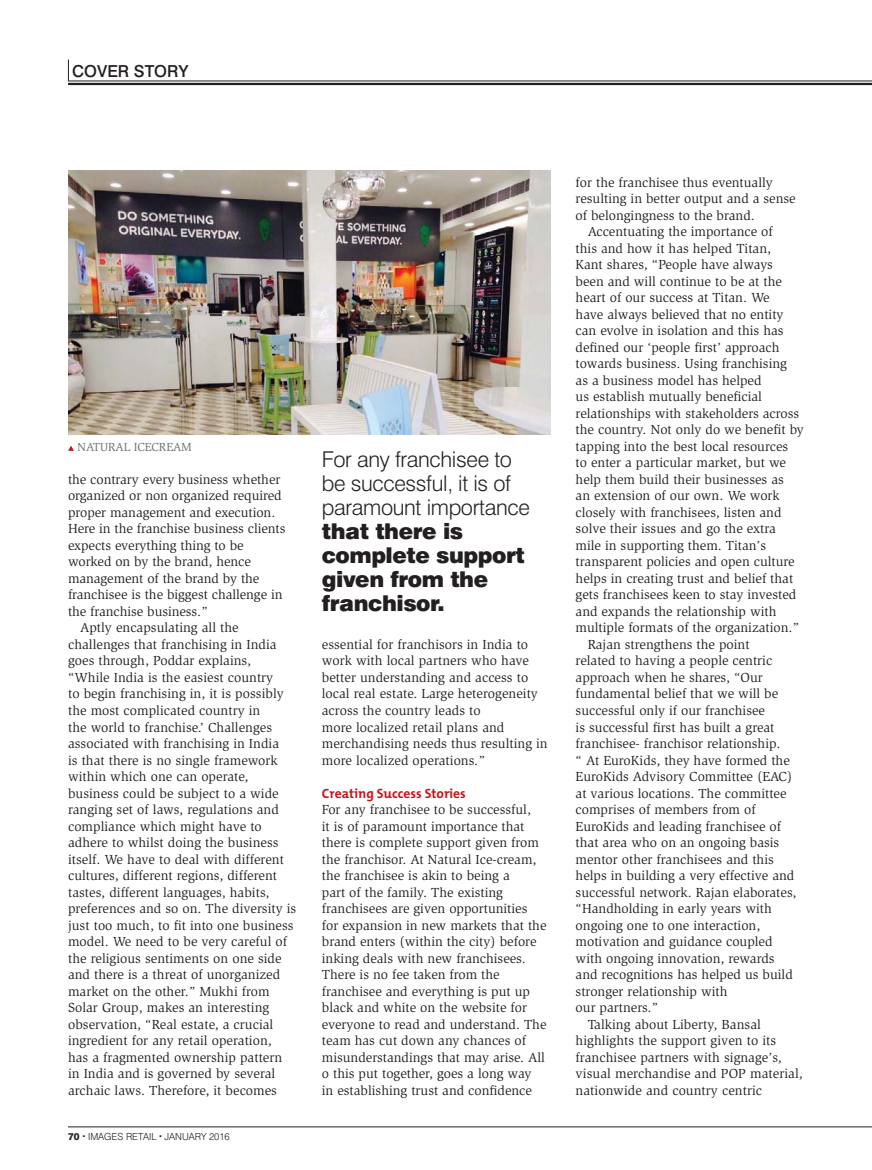
<style>
.page{position:relative;width:872px;height:1170px;background:#fff}
.page>*{position:absolute;margin:0;border:0;box-sizing:border-box;transform-origin:0 0}
.t1{font:300 21.75px/24px "Swiss 721 BT";letter-spacing:-.015em;color:#231f20}
.t2{font:900 21.75px/24px "Swiss 721 BT";letter-spacing:-.02em;color:#231f20}
.t3{font:500 16.5px "Swiss 721 BT";color:#231f20}
.t4{font:13.5px/16.5px "Slimbach LT";color:#231f20}
.t5{font:700 13.5px "Slo The Mix";color:#c4151c}
.t6{font:12px "Slimbach LT";letter-spacing:-.01em;color:#6d6e70}
.t7{font:300 9.75px "Swiss 721 BT";color:#231f20}
.s1{font-weight:800}
</style>
<div class="page">
<hr style="left:68px;top:81px;width:804px;height:1px;background:#231f20">
<hr style="left:68px;top:83px;width:804px;height:2px;background:#231f20">
<svg style="left:68px;top:60px;width:1px;height:21px"></svg>
<hr style="left:68px;top:1126px;width:804px;height:1px;background:#231f20">
<img style="left:68px;top:170px;width:482px;height:264px">
<svg style="left:68px;top:446px;width:6px;height:5px"></svg>
<p class="t3" style="left:72px;top:65px;width:118px">COVER STORY</p>
<p class="t6" style="left:77px;top:442px;width:116px">NATURAL ICECREAM</p>
<p class="t4" style="left:68px;top:472px;width:214px">the contrary every business whether</p>
<p class="t4" style="left:68px;top:489px;width:215px">organized or non organized required</p>
<p class="t4" style="left:68px;top:505px;width:209px">proper management and execution.</p>
<p class="t4" style="left:68px;top:522px;width:219px">Here in the franchise business clients</p>
<p class="t4" style="left:68px;top:538px;width:177px">expects everything thing to be</p>
<p class="t4" style="left:68px;top:555px;width:184px">worked on by the brand, hence</p>
<p class="t4" style="left:68px;top:571px;width:193px">management of the brand by the</p>
<p class="t4" style="left:68px;top:588px;width:216px">franchisee is the biggest challenge in</p>
<p class="t4" style="left:68px;top:604px;width:141px">the franchise business.”</p>
<p class="t4" style="left:80px;top:621px;width:160px">Aptly encapsulating all the</p>
<p class="t4" style="left:68px;top:637px;width:210px">challenges that franchising in India</p>
<p class="t4" style="left:68px;top:654px;width:185px">goes through, Poddar explains,</p>
<p class="t4" style="left:68px;top:670px;width:207px">“While India is the easiest country</p>
<p class="t4" style="left:68px;top:687px;width:217px">to begin franchising in, it is possibly</p>
<p class="t4" style="left:68px;top:703px;width:194px">the most complicated country in</p>
<p class="t4" style="left:68px;top:720px;width:205px">the world to franchise.’ Challenges</p>
<p class="t4" style="left:68px;top:736px;width:212px">associated with franchising in India</p>
<p class="t4" style="left:68px;top:753px;width:211px">is that there is no single framework</p>
<p class="t4" style="left:68px;top:769px;width:182px">within which one can operate,</p>
<p class="t4" style="left:68px;top:786px;width:212px">business could be subject to a wide</p>
<p class="t4" style="left:68px;top:802px;width:212px">ranging set of laws, regulations and</p>
<p class="t4" style="left:68px;top:819px;width:195px">compliance which might have to</p>
<p class="t4" style="left:68px;top:835px;width:212px">adhere to whilst doing the business</p>
<p class="t4" style="left:68px;top:852px;width:217px">itself. We have to deal with different</p>
<p class="t4" style="left:68px;top:868px;width:211px">cultures, different regions, different</p>
<p class="t4" style="left:68px;top:885px;width:203px">tastes, different languages, habits,</p>
<p class="t4" style="left:68px;top:901px;width:230px">preferences and so on. The diversity is</p>
<p class="t4" style="left:68px;top:918px;width:227px">just too much, to fit into one business</p>
<p class="t4" style="left:68px;top:934px;width:220px">model. We need to be very careful of</p>
<p class="t4" style="left:68px;top:951px;width:215px">the religious sentiments on one side</p>
<p class="t4" style="left:68px;top:967px;width:214px">and there is a threat of unorganized</p>
<p class="t4" style="left:68px;top:984px;width:203px">market on the other.” Mukhi from</p>
<p class="t4" style="left:68px;top:1000px;width:203px">Solar Group, makes an interesting</p>
<p class="t4" style="left:68px;top:1017px;width:207px">observation, “Real estate, a crucial</p>
<p class="t4" style="left:68px;top:1033px;width:205px">ingredient for any retail operation,</p>
<p class="t4" style="left:68px;top:1050px;width:216px">has a fragmented ownership pattern</p>
<p class="t4" style="left:68px;top:1066px;width:209px">in India and is governed by several</p>
<p class="t4" style="left:68px;top:1083px;width:210px">archaic laws. Therefore, it becomes</p>
<p class="t7" style="left:68px;top:1132px;width:163px"><span class="s1">70 </span><sup>.</sup> IMAGES RETAIL <sup>.</sup> JANUARY 2016</p>
<h1 class="t1" style="left:322px;top:450px;width:209px">For any franchisee to be successful, it is of paramount importance</h1>
<h1 class="t2" style="left:322px;top:522px;width:205px">that there is complete support given from the franchisor.</h1>
<p class="t4" style="left:322px;top:637px;width:227px">essential for franchisors in India to work with local partners who have better understanding and access to local real estate. Large heterogeneity across the country leads to<br>more localized retail plans and merchandising needs thus resulting in more localized operations.”</p>
<p class="t5" style="left:322px;top:786px;width:145px">Creating Success Stories</p>
<p class="t4" style="left:322px;top:802px;width:226px">For any franchisee to be successful,<br>it is of paramount importance that there is complete support given from the franchisor. At Natural Ice-cream, the franchisee is akin to being a<br>part of the family. The existing franchisees are given opportunities for expansion in new markets that the brand enters (within the city) before inking deals with new franchisees.<br>There is no fee taken from the franchisee and everything is put up black and white on the website for everyone to read and understand. The team has cut down any chances of misunderstandings that may arise. All o this put together, goes a long way<br>in establishing trust and confidence</p>
<p class="t4" style="left:575px;top:175px;width:199px">for the franchisee thus eventually</p>
<p class="t4" style="left:575px;top:192px;width:222px">resulting in better output and a sense</p>
<p class="t4" style="left:575px;top:208px;width:181px">of belongingness to the brand.</p>
<p class="t4" style="left:587px;top:225px;width:187px">Accentuating the importance of</p>
<p class="t4" style="left:575px;top:241px;width:197px">this and how it has helped Titan,</p>
<p class="t4" style="left:575px;top:258px;width:199px">Kant shares, “People have always</p>
<p class="t4" style="left:575px;top:274px;width:208px">been and will continue to be at the</p>
<p class="t4" style="left:575px;top:291px;width:195px">heart of our success at Titan. We</p>
<p class="t4" style="left:575px;top:307px;width:209px">have always believed that no entity</p>
<p class="t4" style="left:575px;top:324px;width:209px">can evolve in isolation and this has</p>
<p class="t4" style="left:575px;top:340px;width:205px">defined our ‘people first’ approach</p>
<p class="t4" style="left:575px;top:357px;width:213px">towards business. Using franchising</p>
<p class="t4" style="left:575px;top:373px;width:187px">as a business model has helped</p>
<p class="t4" style="left:575px;top:390px;width:188px">us establish mutually beneficial</p>
<p class="t4" style="left:575px;top:406px;width:225px">relationships with stakeholders across</p>
<p class="t4" style="left:575px;top:423px;width:230px">the country. Not only do we benefit by</p>
<p class="t4" style="left:575px;top:439px;width:214px">tapping into the best local resources</p>
<p class="t4" style="left:575px;top:456px;width:212px">to enter a particular market, but we</p>
<p class="t4" style="left:575px;top:472px;width:210px">help them build their businesses as</p>
<p class="t4" style="left:575px;top:489px;width:206px">an extension of our own. We work</p>
<p class="t4" style="left:575px;top:505px;width:207px">closely with franchisees, listen and</p>
<p class="t4" style="left:575px;top:522px;width:202px">solve their issues and go the extra</p>
<p class="t4" style="left:575px;top:538px;width:192px">mile in supporting them. Titan’s</p>
<p class="t4" style="left:575px;top:555px;width:221px">transparent policies and open culture</p>
<p class="t4" style="left:575px;top:571px;width:219px">helps in creating trust and belief that</p>
<p class="t4" style="left:575px;top:588px;width:222px">gets franchisees keen to stay invested</p>
<p class="t4" style="left:575px;top:604px;width:202px">and expands the relationship with</p>
<p class="t4" style="left:575px;top:621px;width:225px">multiple formats of the organization.”</p>
<p class="t4" style="left:587px;top:637px;width:163px">Rajan strengthens the point</p>
<p class="t4" style="left:575px;top:654px;width:198px">related to having a people centric</p>
<p class="t4" style="left:575px;top:670px;width:189px">approach when he shares, “Our</p>
<p class="t4" style="left:575px;top:687px;width:204px">fundamental belief that we will be</p>
<p class="t4" style="left:575px;top:703px;width:191px">successful only if our franchisee</p>
<p class="t4" style="left:575px;top:720px;width:200px">is successful first has built a great</p>
<p class="t4" style="left:575px;top:736px;width:206px">franchisee- franchisor relationship.</p>
<p class="t4" style="left:575px;top:753px;width:216px">“ At EuroKids, they have formed the</p>
<p class="t4" style="left:575px;top:769px;width:218px">EuroKids Advisory Committee (EAC)</p>
<p class="t4" style="left:575px;top:786px;width:212px">at various locations. The committee</p>
<p class="t4" style="left:575px;top:802px;width:181px">comprises of members from of</p>
<p class="t4" style="left:575px;top:819px;width:207px">EuroKids and leading franchisee of</p>
<p class="t4" style="left:575px;top:835px;width:205px">that area who on an ongoing basis</p>
<p class="t4" style="left:575px;top:852px;width:200px">mentor other franchisees and this</p>
<p class="t4" style="left:575px;top:868px;width:220px">helps in building a very effective and</p>
<p class="t4" style="left:575px;top:885px;width:222px">successful network. Rajan elaborates,</p>
<p class="t4" style="left:575px;top:901px;width:198px">“Handholding in early years with</p>
<p class="t4" style="left:575px;top:918px;width:186px">ongoing one to one interaction,</p>
<p class="t4" style="left:575px;top:934px;width:198px">motivation and guidance coupled</p>
<p class="t4" style="left:575px;top:951px;width:200px">with ongoing innovation, rewards</p>
<p class="t4" style="left:575px;top:967px;width:219px">and recognitions has helped us build</p>
<p class="t4" style="left:575px;top:984px;width:153px">stronger relationship with</p>
<p class="t4" style="left:575px;top:1000px;width:84px">our partners.”</p>
<p class="t4" style="left:587px;top:1017px;width:175px">Talking about Liberty, Bansal</p>
<p class="t4" style="left:575px;top:1033px;width:202px">highlights the support given to its</p>
<p class="t4" style="left:575px;top:1050px;width:208px">franchisee partners with signage’s,</p>
<p class="t4" style="left:575px;top:1066px;width:229px">visual merchandise and POP material,</p>
<p class="t4" style="left:575px;top:1083px;width:188px">nationwide and country centric</p>
</div>
